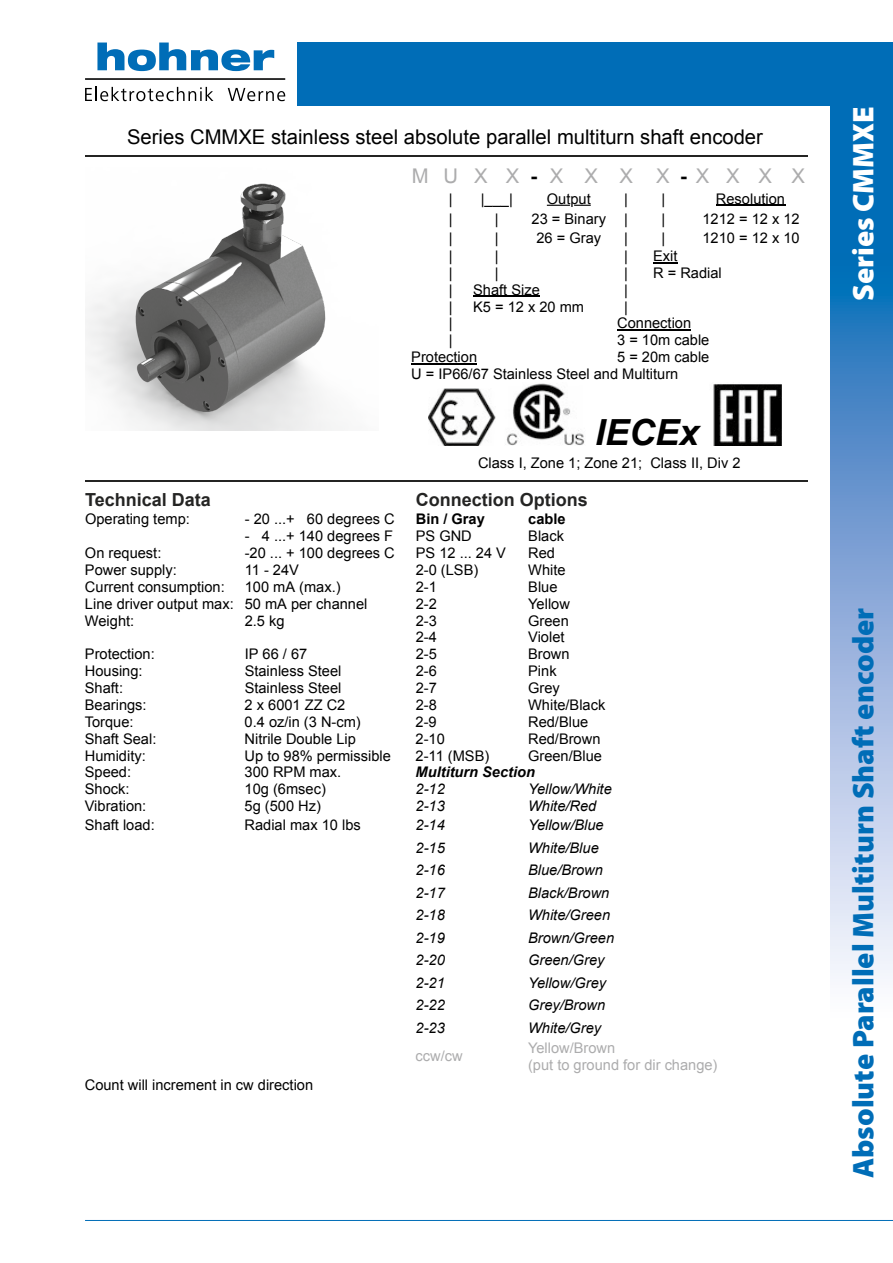
<style>
.page{position:relative;width:893px;height:1263px;background:#fff}
.page>*{position:absolute;margin:0;border:0;box-sizing:border-box;transform-origin:0 0}
.t1{font:italic 700 36px "Arial";color:#000}
.t2{font:900 30px "Myriad Pro";color:#006db7}
.t3{font:900 30px "Myriad Pro";color:#fff}
.t4{font:20.25px/39.3px "Arial";color:#000}
.t5{font:700 18px "Arial";color:#242423}
.t6{font:14.7px/17px "Arial";color:#000}
.t7{font:italic 14.7px "Arial";color:#000}
.t8{font:14.7px/17px "Arial";color:#acacad}
.t9{font:italic 700 14.7px "Arial";color:#000}
.t10{font:700 14.7px "Arial";color:#000}
.s1{color:#acacad}
.s2{font-weight:700}
</style>
<div class="page">
<div style="left:298px;top:43px;width:595px;height:63px;background:#006db7"></div>
<div style="left:830px;top:43px;width:63px;height:211px;background:#006db7"></div>
<svg style="left:830px;top:254px;width:63px;height:725px;background:#89aeda"></svg>
<hr style="left:85px;top:1220px;width:808px;height:1px;background:#006db7">
<svg style="left:97px;top:43px;width:177px;height:28px"></svg>
<svg style="left:85px;top:87px;width:128px;height:14px"></svg>
<svg style="left:228px;top:88px;width:57px;height:13px"></svg>
<hr style="left:85px;top:78px;width:200px;height:2px;background:#000">
<hr style="left:85px;top:155px;width:722px;height:1px;background:#242423">
<hr style="left:85px;top:480px;width:722px;height:1px;background:#242423">
<svg style="left:547px;top:205px;width:44px;height:1px"></svg>
<hr style="left:716px;top:205px;width:69px;height:1px;background:#000">
<svg style="left:653px;top:262px;width:25px;height:1px"></svg>
<hr style="left:473px;top:296px;width:67px;height:1px;background:#000">
<hr style="left:617px;top:330px;width:74px;height:1px;background:#000">
<hr style="left:411px;top:363px;width:66px;height:1px;background:#000">
<img style="left:428px;top:388px;width:68px;height:57px">
<img style="left:506px;top:383px;width:79px;height:62px">
<img style="left:713px;top:384px;width:69px;height:61px">
<img style="left:85px;top:183px;width:249px;height:247px">
<h3 class="t4" style="left:412px;top:117px;width:395px;text-indent:-285px">Series CMMXE stainless steel absolute parallel multiturn shaft encoder<br><span class="s1">MUXX</span><span class="s2">-</span><span class="s1">X X X X</span><span class="s2">-</span><span class="s1">XXX X</span></h3>
<p class="t6" style="left:449px;top:190px;width:5px">|</p>
<p class="t6" style="left:481px;top:190px;width:33px">|___|</p>
<p class="t6" style="left:547px;top:190px;width:45px">Output</p>
<p class="t6" style="left:624px;top:190px;width:5px">|</p>
<p class="t6" style="left:661px;top:190px;width:5px">|</p>
<p class="t6" style="left:716px;top:190px;width:71px">Resolution</p>
<p class="t6" style="left:449px;top:210px;width:5px">|</p>
<p class="t6" style="left:495px;top:210px;width:5px">|</p>
<p class="t6" style="left:532px;top:210px;width:76px">23 = Binary</p>
<p class="t6" style="left:624px;top:210px;width:5px">|</p>
<p class="t6" style="left:661px;top:210px;width:5px">|</p>
<p class="t6" style="left:702px;top:210px;width:99px">1212 = 12 x 12</p>
<p class="t6" style="left:449px;top:229px;width:5px">|</p>
<p class="t6" style="left:495px;top:229px;width:5px">|</p>
<p class="t6" style="left:536px;top:229px;width:66px">26 = Gray</p>
<p class="t6" style="left:624px;top:229px;width:5px">|</p>
<p class="t6" style="left:661px;top:229px;width:5px">|</p>
<p class="t6" style="left:702px;top:229px;width:99px">1210 = 12 x 10</p>
<p class="t6" style="left:449px;top:247px;width:5px">|</p>
<p class="t6" style="left:495px;top:247px;width:5px">|</p>
<p class="t6" style="left:624px;top:247px;width:5px">|</p>
<p class="t6" style="left:653px;top:247px;width:26px">Exit</p>
<p class="t6" style="left:449px;top:264px;width:5px">|</p>
<p class="t6" style="left:495px;top:264px;width:5px">|</p>
<p class="t6" style="left:624px;top:264px;width:5px">|</p>
<p class="t6" style="left:653px;top:264px;width:70px">R = Radial</p>
<p class="t6" style="left:449px;top:281px;width:5px">|</p>
<p class="t6" style="left:473px;top:281px;width:68px">Shaft Size</p>
<p class="t6" style="left:624px;top:281px;width:5px">|</p>
<p class="t6" style="left:449px;top:298px;width:5px">|</p>
<p class="t6" style="left:473px;top:298px;width:112px">K5=12x20mm</p>
<p class="t6" style="left:624px;top:298px;width:5px">|</p>
<p class="t6" style="left:449px;top:315px;width:5px">|</p>
<p class="t6" style="left:617px;top:315px;width:75px">Connection</p>
<p class="t6" style="left:449px;top:332px;width:5px">|</p>
<p class="t6" style="left:617px;top:332px;width:94px">3 = 10m cable</p>
<p class="t6" style="left:411px;top:349px;width:67px">Protection</p>
<p class="t6" style="left:411px;top:349px;width:300px;text-indent:206px">5 = 20m cable<br>U = IP66/67 Stainless Steel and Multiturn</p>
<h1 class="t1" style="left:595px;top:409px;width:106px">IECEx</h1>
<p class="t6" style="left:478px;top:454px;width:264px">Class I, Zone 1; Zone 21; Class II, Div 2</p>
<p class="t5" style="left:85px;top:488px;width:127px">Technical Data</p>
<p class="t5" style="left:416px;top:488px;width:174px">Connection Options</p>
<p class="t6" style="left:85px;top:511px;width:106px">Operating temp:</p>
<p class="t6" style="left:245px;top:511px;width:151px">- 20 ...+ 60 degrees C</p>
<p class="t10" style="left:416px;top:509px;width:71px">Bin / Gray</p>
<p class="t10" style="left:528px;top:509px;width:39px">cable</p>
<p class="t6" style="left:245px;top:528px;width:150px">- 4 ...+ 140 degrees F</p>
<p class="t6" style="left:416px;top:528px;width:58px">PS GND</p>
<p class="t6" style="left:528px;top:528px;width:37px">Black</p>
<p class="t6" style="left:85px;top:544px;width:78px">On request:</p>
<p class="t6" style="left:245px;top:544px;width:151px">-20 ... + 100 degrees C</p>
<p class="t6" style="left:416px;top:544px;width:92px">PS 12 ... 24 V</p>
<p class="t6" style="left:528px;top:544px;width:28px">Red</p>
<p class="t6" style="left:85px;top:561px;width:93px">Power supply:</p>
<p class="t6" style="left:245px;top:561px;width:56px">11 - 24V</p>
<p class="t6" style="left:416px;top:561px;width:64px">2-0 (LSB)</p>
<p class="t6" style="left:528px;top:561px;width:39px">White</p>
<p class="t6" style="left:85px;top:578px;width:141px">Current consumption:</p>
<p class="t6" style="left:245px;top:578px;width:97px">100 mA (max.)</p>
<p class="t6" style="left:416px;top:578px;width:23px">2-1</p>
<p class="t6" style="left:528px;top:578px;width:31px">Blue</p>
<p class="t6" style="left:85px;top:595px;width:284px">Line driver output max: 50 mA per channel</p>
<p class="t6" style="left:416px;top:595px;width:23px">2-2</p>
<p class="t6" style="left:528px;top:595px;width:43px">Yellow</p>
<p class="t6" style="left:85px;top:612px;width:51px">Weight:</p>
<p class="t6" style="left:245px;top:612px;width:41px">2.5 kg</p>
<p class="t6" style="left:416px;top:612px;width:23px">2-3</p>
<p class="t6" style="left:528px;top:612px;width:42px">Green</p>
<p class="t6" style="left:416px;top:629px;width:23px">2-4</p>
<p class="t6" style="left:528px;top:629px;width:38px">Violet</p>
<p class="t6" style="left:85px;top:646px;width:71px">Protection:</p>
<p class="t6" style="left:245px;top:646px;width:64px">IP 66 / 67</p>
<p class="t6" style="left:416px;top:646px;width:23px">2-5</p>
<p class="t6" style="left:528px;top:646px;width:43px">Brown</p>
<p class="t6" style="left:85px;top:663px;width:59px">Housing:</p>
<p class="t6" style="left:245px;top:663px;width:98px">Stainless Steel</p>
<p class="t6" style="left:416px;top:663px;width:23px">2-6</p>
<p class="t6" style="left:528px;top:663px;width:30px">Pink</p>
<p class="t6" style="left:85px;top:679px;width:40px">Shaft:</p>
<p class="t6" style="left:245px;top:679px;width:98px">Stainless Steel</p>
<p class="t6" style="left:416px;top:679px;width:23px">2-7</p>
<p class="t6" style="left:528px;top:679px;width:33px">Grey</p>
<p class="t6" style="left:85px;top:696px;width:63px">Bearings:</p>
<p class="t6" style="left:245px;top:696px;width:102px">2 x 6001 ZZ C2</p>
<p class="t6" style="left:416px;top:696px;width:23px">2-8</p>
<p class="t6" style="left:528px;top:696px;width:79px">White/Black</p>
<p class="t6" style="left:85px;top:713px;width:50px">Torque:</p>
<p class="t6" style="left:245px;top:713px;width:118px">0.4 oz/in (3 N-cm)</p>
<p class="t6" style="left:416px;top:713px;width:23px">2-9</p>
<p class="t6" style="left:528px;top:713px;width:62px">Red/Blue</p>
<p class="t6" style="left:85px;top:730px;width:73px">Shaft Seal:</p>
<p class="t6" style="left:245px;top:730px;width:113px">Nitrile Double Lip</p>
<p class="t6" style="left:416px;top:730px;width:31px">2-10</p>
<p class="t6" style="left:528px;top:730px;width:74px">Red/Brown</p>
<p class="t6" style="left:85px;top:747px;width:62px">Humidity:</p>
<p class="t6" style="left:245px;top:747px;width:148px">Up to 98% permissible</p>
<p class="t6" style="left:416px;top:747px;width:75px">2-11 (MSB)</p>
<p class="t6" style="left:528px;top:747px;width:75px">Green/Blue</p>
<p class="t6" style="left:85px;top:764px;width:48px">Speed:</p>
<p class="t6" style="left:245px;top:764px;width:98px">300 RPM max.</p>
<p class="t9" style="left:416px;top:762px;width:121px">Multiturn Section</p>
<p class="t6" style="left:85px;top:781px;width:46px">Shock:</p>
<p class="t6" style="left:245px;top:781px;width:83px">10g (6msec)</p>
<p class="t7" style="left:416px;top:780px;width:31px">2-12</p>
<p class="t7" style="left:528px;top:780px;width:85px">Yellow/White</p>
<p class="t6" style="left:85px;top:798px;width:63px">Vibration:</p>
<p class="t6" style="left:245px;top:798px;width:78px">5g (500 Hz)</p>
<p class="t7" style="left:416px;top:796px;width:31px">2-13</p>
<p class="t7" style="left:528px;top:796px;width:70px">White/Red</p>
<p class="t6" style="left:85px;top:817px;width:71px">Shaft load:</p>
<p class="t6" style="left:245px;top:817px;width:118px">Radial max 10 lbs</p>
<p class="t7" style="left:416px;top:816px;width:31px">2-14</p>
<p class="t7" style="left:528px;top:816px;width:77px">Yellow/Blue</p>
<p class="t7" style="left:416px;top:838px;width:31px">2-15</p>
<p class="t7" style="left:528px;top:838px;width:72px">White/Blue</p>
<p class="t7" style="left:416px;top:861px;width:31px">2-16</p>
<p class="t7" style="left:528px;top:861px;width:76px">Blue/Brown</p>
<p class="t7" style="left:416px;top:883px;width:31px">2-17</p>
<p class="t7" style="left:528px;top:883px;width:83px">Black/Brown</p>
<p class="t7" style="left:416px;top:906px;width:31px">2-18</p>
<p class="t7" style="left:528px;top:906px;width:84px">White/Green</p>
<p class="t7" style="left:416px;top:928px;width:31px">2-19</p>
<p class="t7" style="left:528px;top:928px;width:88px">Brown/Green</p>
<p class="t7" style="left:416px;top:951px;width:31px">2-20</p>
<p class="t7" style="left:528px;top:951px;width:78px">Green/Grey</p>
<p class="t7" style="left:416px;top:973px;width:31px">2-21</p>
<p class="t7" style="left:528px;top:973px;width:80px">Yellow/Grey</p>
<p class="t7" style="left:416px;top:995px;width:31px">2-22</p>
<p class="t7" style="left:528px;top:995px;width:79px">Grey/Brown</p>
<p class="t7" style="left:416px;top:1018px;width:31px">2-23</p>
<p class="t7" style="left:528px;top:1018px;width:75px">White/Grey</p>
<p class="t8" style="left:416px;top:1047px;width:49px">ccw/cw</p>
<p class="t8" style="left:528px;top:1039px;width:191px">Yellow/Brown<br>(put to ground for dir change)</p>
<p class="t6" style="left:85px;top:1077px;width:230px">Count will increment in cw direction</p>
<h2 class="t3" style="left:843px;top:301px;width:197px;rotate:-90deg">Series CMMXE</h2>
<h2 class="t2" style="left:843px;top:1178px;width:571px;rotate:-90deg">Absolute Parallel Multiturn Shaft encoder</h2>
</div>
